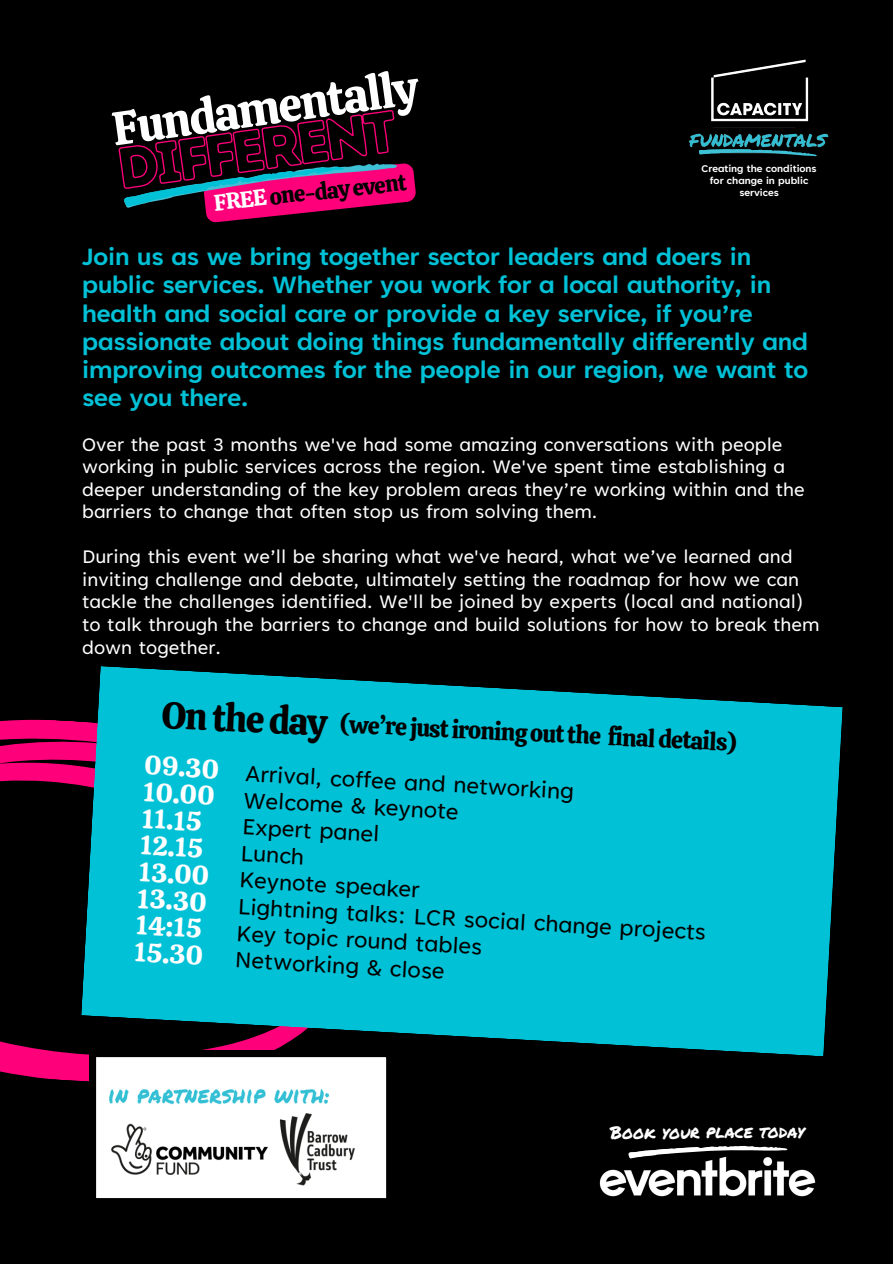
<style>
.page{position:relative;width:893px;height:1264px;background:#fff}
.page>*{position:absolute;margin:0;border:0;box-sizing:border-box;transform-origin:0 0}
.t1{font:47.25px "Calistoga";color:#fff}
.t2{font:37.05px "Calistoga";color:#000}
.t3{font:700 27.3px/28.2px "Tenorite";letter-spacing:-.005em;color:#00c1d6}
.t4{font:26.55px/26.7px "Calistoga";color:#fff}
.t5{font:25.2px/53.1px "Tenorite";color:#000}
.t6{font:24px "Calistoga";color:#000}
.t7{font:22.65px "Calistoga";color:#000}
.t8{font:21px/22.5px "Tenorite";color:#fff}
.t9{font:17.55px "Permanent Marker";color:#fff}
.t10{font:700 11.25px/11.9px "Tenorite";color:#fff;text-align:center}
.s1{color:#fff}
</style>
<div class="page">
<div style="left:0;top:0;width:892px;height:1263px;background:#000"></div>
<img style="left:711px;top:59px;width:98px;height:63px">
<img style="left:689px;top:133px;width:140px;height:15px">
<svg style="left:699px;top:149px;width:118px;height:7px"></svg>
<svg style="left:643px;top:1145px;width:145px;height:6px"></svg>
<img style="left:599px;top:1151px;width:217px;height:46px">
<svg style="left:0;top:719px;width:89px;height:363px"></svg>
<svg style="left:96px;top:1057px;width:291px;height:142px;background:#f7f7f7"></svg>
<img style="left:104px;top:1079px;width:257px;height:117px">
<svg style="left:81px;top:666px;width:761px;height:390px;background:#01a8bb"></svg>
<svg style="left:118px;top:110px;width:298px;height:113px"></svg>
<h6 class="t1" style="left:108px;top:99px;width:310px;rotate:-8deg">Fundamentally</h6>
<p class="t7" style="left:212px;top:188px;width:195px;rotate:-6deg"><span class="s1">FREE</span> one-dayevent</p>
<h2 class="t10" style="left:701px;top:164px;width:116px">Creating the conditions</h2>
<h1 class="t10" style="left:709px;top:176px;width:100px">for change in public services</h1>
<p class="t3" style="left:82px;top:245px;width:727px">Join us as we bring together sector leaders and doers in public services. Whether you work for a local authority, in health and social care or provide a key service, if you’re passionate about doing things fundamentally differently and improving outcomes for the people in our region, we want to see you there.</p>
<p class="t8" style="left:82px;top:435px;width:724px">Over the past 3 months we've had some amazing conversations with people working in public services across the region. We've spent time establishing a deeper understanding of the key problem areas they’re working within and the barriers to change that often stop us from solving them.</p>
<h4 class="t8" style="left:82px;top:548px;width:739px">During this event we’ll be sharing what we've heard, what we’ve learned and inviting challenge and debate, ultimately setting the roadmap for how we can tackle the challenges identified. We'll be joined by experts (local and national) to talk through the barriers to change and build solutions for how to break them down together.</h4>
<p class="t2" style="left:163px;top:691px;width:167px;rotate:3deg">Ontheday</p>
<p class="t6" style="left:341px;top:707px;width:399px;rotate:3deg">(we’rejustironingoutthe finaldetails)</p>
<p class="t4" style="left:145px;top:752px;width:77px;rotate:3deg">09.30<br>10.00<br>11.15<br>12.15<br>13.00<br>13.30<br>14:15<br>15.30</p>
<p class="t5" style="left:246px;top:749px;width:331px;rotate:3deg">Arrival, coffee and networking<br>Expert panel</p>
<p class="t5" style="left:241px;top:842px;width:182px;line-height:26.8px;rotate:3deg">Lunch<br>Keynote speaker</p>
<p class="t5" style="left:237px;top:909px;width:248px;rotate:3deg">Key topic round tables</p>
<p class="t5" style="left:245px;top:776px;width:217px;rotate:3deg">Welcome &amp; keynote</p>
<p class="t5" style="left:239px;top:883px;width:470px;rotate:3deg">Lightn ng talks: LCR social change projects</p>
<p class="t5" style="left:239px;top:882px;width:212px;text-indent:68px;rotate:3deg">i<br>Networking &amp; close</p>
<h6 class="t9" style="left:610px;top:1118px;width:196px">Book your place today</h6>
</div>
